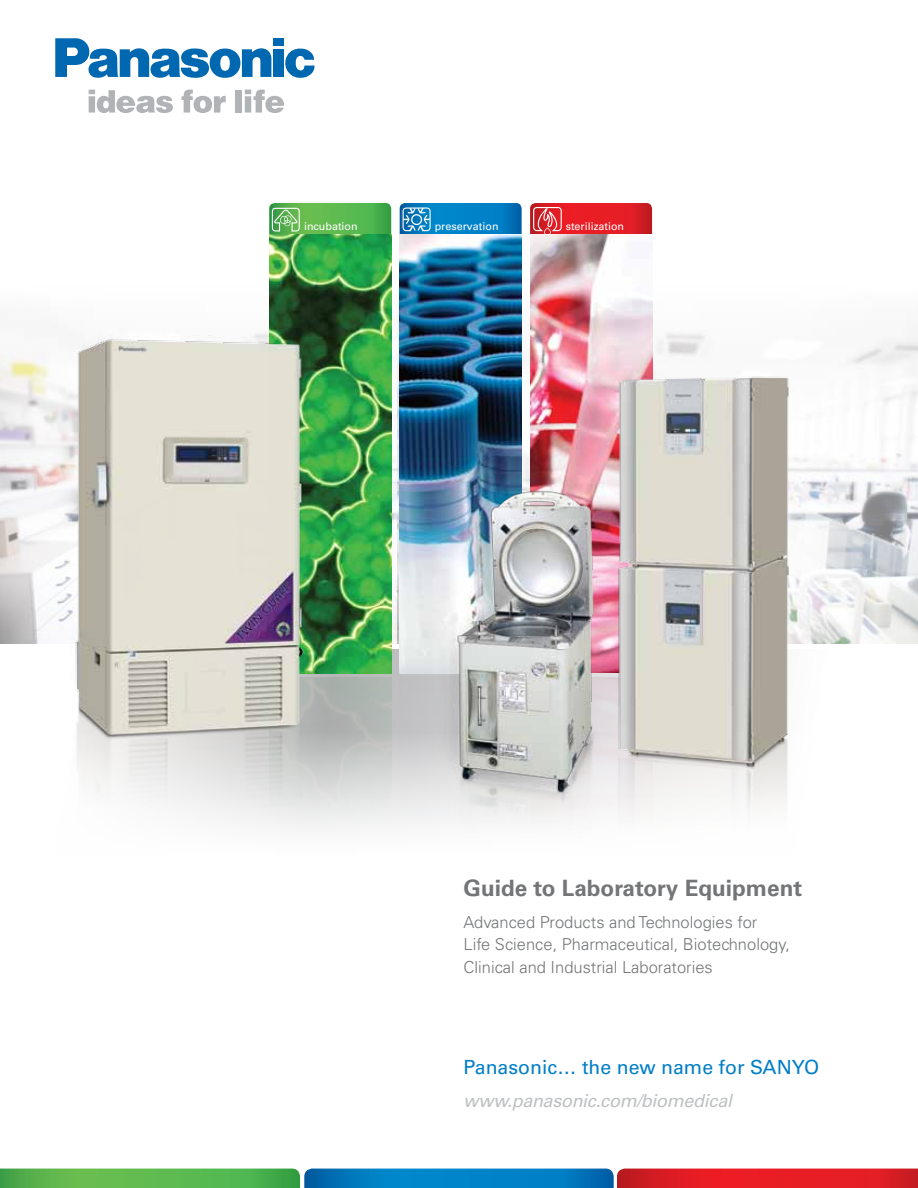
<style>
.page{position:relative;width:918px;height:1188px;background:#fff}
.page>*{position:absolute;margin:0;border:0;box-sizing:border-box;transform-origin:0 0}
.t1{font:700 22.5px "Univers LT Std";color:#737577}
.t2{font:19.5px "Univers LT Std";color:#007ec6}
.t3{font:italic 18px "Univers LT Std";letter-spacing:-.02em;color:#bec0c2}
.t4{font:300 16.5px/22.5px "Univers";color:#737577}
.t5{font:10.8px "Univers LT Std";color:#fff}
</style>
<div class="page">
<img style="left:522px;top:301px;width:396px;height:343px">
<img style="left:0;top:285px;width:400px;height:359px">
<svg style="left:269px;top:203px;width:122px;height:32px;background:#58b650"></svg>
<svg style="left:400px;top:203px;width:122px;height:32px;background:#0c82c5"></svg>
<svg style="left:530px;top:203px;width:122px;height:32px;background:#e0232a"></svg>
<img style="left:269px;top:235px;width:122px;height:438px">
<img style="left:400px;top:235px;width:122px;height:438px">
<img style="left:530px;top:235px;width:122px;height:240px">
<svg style="left:0;top:1169px;width:918px;height:19px;background:#687068"></svg>
<svg style="left:533px;top:207px;width:29px;height:28px"></svg>
<svg style="left:272px;top:208px;width:28px;height:24px"></svg>
<svg style="left:403px;top:207px;width:28px;height:24px"></svg>
<img style="left:53px;top:335px;width:273px;height:512px">
<img style="left:614px;top:326px;width:177px;height:492px">
<img style="left:430px;top:475px;width:191px;height:368px">
<svg style="left:55px;top:38px;width:216px;height:40px"></svg>
<div style="left:274px;top:49px;width:10px;height:28px;background:#0067b1"></div>
<div style="left:274px;top:38px;width:10px;height:8px;background:#0067b1"></div>
<svg style="left:285px;top:48px;width:29px;height:30px"></svg>
<svg style="left:89px;top:90px;width:84px;height:23px"></svg>
<svg style="left:181px;top:90px;width:45px;height:23px"></svg>
<div style="left:235px;top:90px;width:7px;height:23px;background:#b1b4b6"></div>
<svg style="left:245px;top:90px;width:39px;height:23px"></svg>
<p class="t5" style="left:304px;top:220px;width:55px">incubation</p>
<p class="t5" style="left:435px;top:220px;width:65px">preservation</p>
<p class="t5" style="left:566px;top:220px;width:60px">sterilization</p>
<h1 class="t1" style="left:464px;top:875px;width:340px">Guide to Laboratory Equipment</h1>
<p class="t4" style="left:464px;top:910px;width:328px">Advanced Products and Technologies for<br>Life Science, Pharmaceutical, Biotechnology,<br>Clinical and Industrial Laboratories</p>
<p class="t2" style="left:464px;top:1056px;width:357px">Panasonic… the new name for SANYO</p>
<p class="t3" style="left:464px;top:1089px;width:270px">www.panasonic.com/biomedical</p>
</div>
